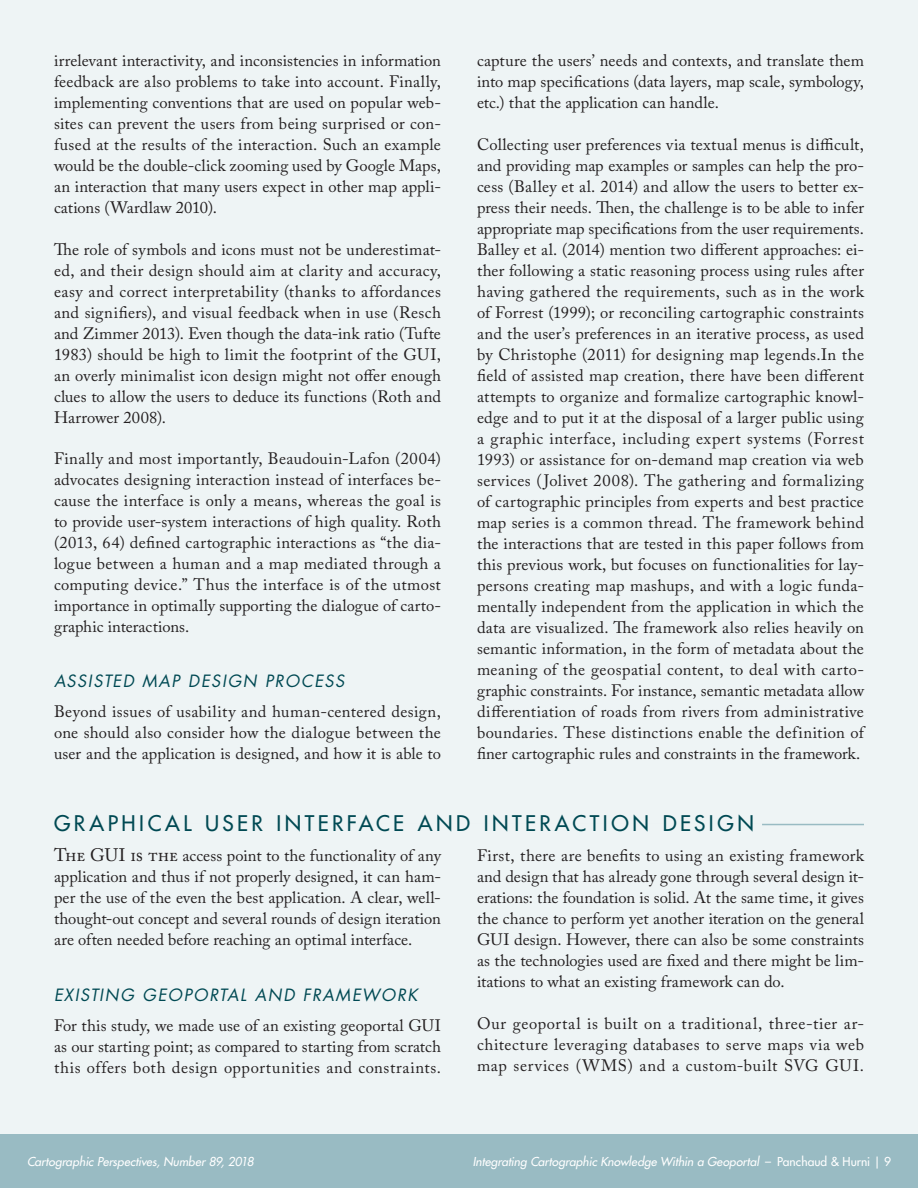
<style>
.page{position:relative;width:918px;height:1188px;background:#fff}
.page>*{position:absolute;margin:0;border:0;box-sizing:border-box;transform-origin:0 0}
.Greater_Header{font:500 21px "Futura Std";letter-spacing:.165em;color:#004953}
.Main_Body_Text{font:16.5px/21px "Adobe Caslon Pro";letter-spacing:.015em;color:#231f20;text-align:justify}
.Lesser_Header{font:italic 16.5px "Futura Std";letter-spacing:.085em;color:#004953}
.t1{font:italic 500 12px "Futura Std";letter-spacing:.005em;color:#fff}
.s1{font-size:18px}
.s2{font-style:normal}
</style>
<div class="page">
<div style="left:0;top:1134px;width:918px;height:54px;background:#99bbc3"></div>
<div style="left:0;top:0;width:918px;height:1134px;background:#eef4f5"></div>
<hr style="left:54px;top:824px;width:810px;height:1px;background:#99bbc3">
<hr style="left:54px;top:823px;width:708px;height:3px;background:#eef4f5">
<p class="Main_Body_Text" style="left:54px;top:50px;width:389px">irrelevant interactivity, and inconsistencies in information feedback are also problems to take into account. Finally, implementing conventions that are used on popular web&shy;sites can prevent the users from being surprised or con&shy;fused at the results of the interaction. Such an example would be the double-click zooming used by Google Maps, an interaction that many users expect in other map appli&shy;cations (Wardlaw 2010).</p>
<p class="Main_Body_Text" style="left:54px;top:238px;width:389px">The role of symbols and icons must not be underestimat&shy;ed, and their design should aim at clarity and accuracy, easy and correct interpretability (thanks to affordances and signifiers), and visual feedback when in use (Resch and Zimmer 2013). Even though the data-ink ratio (Tufte 1983) should be high to limit the footprint of the GUI, an overly minimalist icon design might not offer enough clues to allow the users to deduce its functions (Roth and Harrower 2008).</p>
<p class="Main_Body_Text" style="left:54px;top:448px;width:389px">Finally and most importantly, Beaudouin-Lafon (2004) advocates designing interaction instead of interfaces be&shy;cause the interface is only a means, whereas the goal is to provide user-system interactions of high quality. Roth (2013, 64) defined cartographic interactions as “the dia&shy;logue between a human and a map mediated through a computing device.” Thus the interface is of the utmost importance in optimally supporting the dialogue of carto&shy;graphic interactions.</p>
<p class="Lesser_Header" style="left:54px;top:671px;width:292px">ASSISTED MAP DESIGN PROCESS</p>
<p class="Main_Body_Text" style="left:54px;top:701px;width:389px">Beyond issues of usability and human-centered design, one should also consider how the dialogue between the user and the application is designed, and how it is able to</p>
<p class="Main_Body_Text" style="left:477px;top:50px;width:388px">capture the users’ needs and contexts, and translate them into map specifications (data layers, map scale, symbology, etc.) that the application can handle.</p>
<p class="Main_Body_Text" style="left:477px;top:134px;width:391px;text-align:left">Collecting user preferences via textual menus is difficult, and providing map examples or samples can help the pro&shy;cess (Balley et al. 2014) and allow the users to better ex&shy;press their needs. Then, the challenge is to be able to infer appropriate map specifications from the user requirements.<br>Balley et al. (2014) mention two different approaches: ei&shy;ther following a static reasoning process using rules after having gathered the requirements, such as in the work of Forrest (1999); or reconciling cartographic constraints and the user’s preferences in an iterative process, as used by Christophe (2011) for designing map legends.In the field of assisted map creation, there have been different attempts to organize and formalize cartographic knowl&shy;edge and to put it at the disposal of a larger public using a graphic interface, including expert systems (Forrest 1993) or assistance for on-demand map creation via web services (Jolivet 2008). The gathering and formalizing of cartographic principles from experts and best practice map series is a common thread. The framework behind the interactions that are tested in this paper follows from this previous work, but focuses on functionalities for lay&shy;persons creating map mashups, and with a logic funda&shy;mentally independent from the application in which the data are visualized. The framework also relies heavily on semantic information, in the form of metadata about the meaning of the geospatial content, to deal with carto&shy;graphic constraints. For instance, semantic metadata allow differentiation of roads from rivers from administrative boundaries. These distinctions enable the definition of finer cartographic rules and constraints in the framework.</p>
<p class="Greater_Header" style="left:54px;top:810px;width:701px">GRAPHICAL USER INTERFACE AND INTERACTION DESIGN</p>
<p class="Main_Body_Text" style="left:54px;top:845px;width:389px"><span class="s1">The GUI is the</span> access point to the functionality of any application and thus if not properly designed, it can ham&shy;per the use of the even the best application. A clear, well&shy;thought-out concept and several rounds of design iteration are often needed before reaching an optimal interface.</p>
<p class="Lesser_Header" style="left:54px;top:984px;width:365px">EXISTING GEOPORTAL AND FRAMEWORK</p>
<p class="Main_Body_Text" style="left:54px;top:1015px;width:389px">For this study, we made use of an existing geoportal GUI as our starting point; as compared to starting from scratch this offers both design opportunities and constraints.</p>
<p class="Main_Body_Text" style="left:477px;top:845px;width:389px">First, there are benefits to using an existing framework and design that has already gone through several design it&shy;erations: the foundation is solid. At the same time, it gives the chance to perform yet another iteration on the general GUI design. However, there can also be some constraints as the technologies used are fixed and there might be lim&shy;itations to what an existing framework can do.</p>
<p class="Main_Body_Text" style="left:477px;top:1013px;width:389px">Our geoportal is built on a traditional, three-tier ar&shy;chitecture leveraging databases to serve maps via web map services (WMS) and a custom-built SVG GUI.</p>
<p class="t1" style="left:27px;top:1154px;width:228px">Cartographic Perspectives, Number 89, 2018</p>
<p class="t1" style="left:473px;top:1154px;width:420px">Integrating Cartographic Knowledge Within a Geoportal <span class="s2">– Panchaud &amp; Hurni | 9</span></p>
</div>
